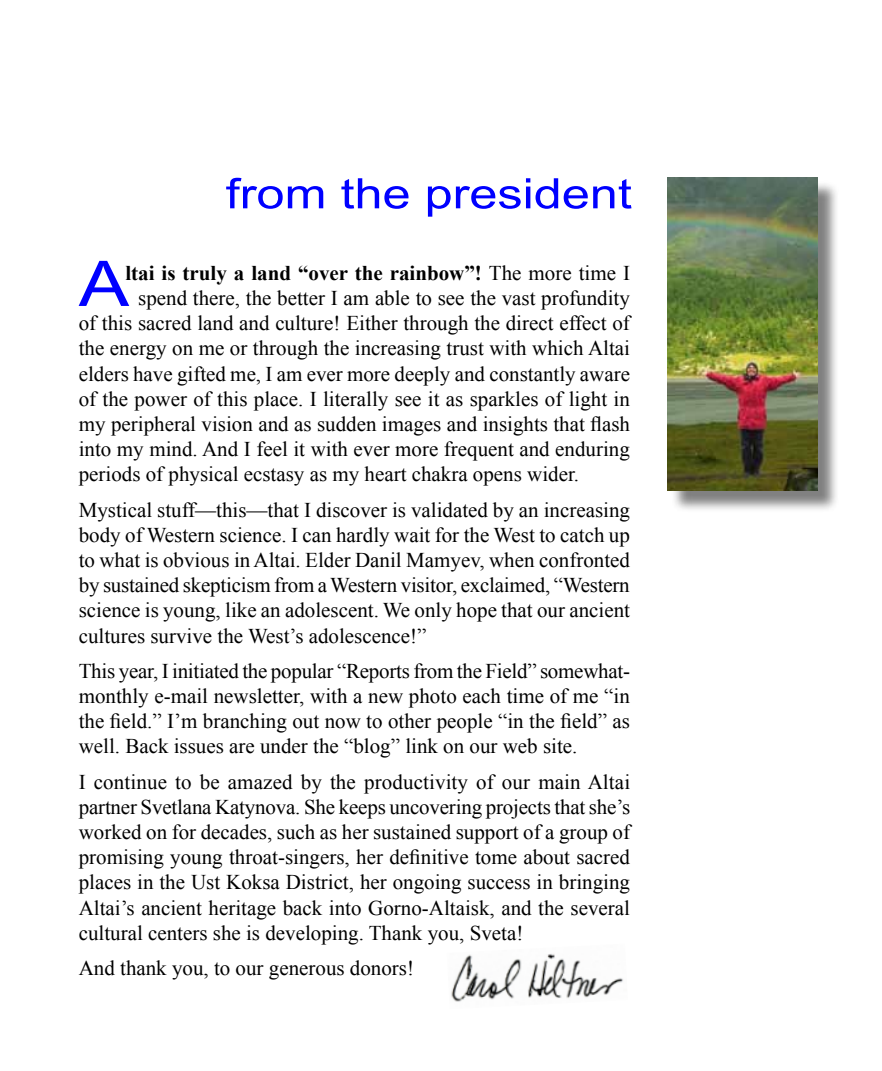
<style>
.page{position:relative;width:882px;height:1071px;background:#fff}
.page>*{position:absolute;margin:0;border:0;box-sizing:border-box;transform-origin:0 0}
.t1{font:63px "Arial";color:#00f;scale:1.2 1}
.t2{font:42px "Arial";color:#00f;scale:1.2 1}
.t3{font:21px/25.2px "Times New Roman";color:#000;text-align:justify}
.t4{font:700 21px "Times New Roman";color:#000}
.s1{font-weight:400}
</style>
<div class="page">
<img style="left:451px;top:954px;width:172px;height:48px">
<div style="left:670px;top:180px;width:170px;height:333px;background:#000;opacity:.5"></div>
<img style="left:668px;top:178px;width:150px;height:313px">
<h2 class="t2" style="left:226px;top:166px;width:340px">from the president</h2>
<h1 class="t1" style="left:79px;top:243px;width:44px">A</h1>
<p class="t4" style="left:125px;top:258px;width:506px">ltai is truly a land “over the rainbow”! <span class="s1">The more time I</span></p>
<p class="t3" style="left:138px;top:285px;width:493px">spend there, the better I am able to see the vast profundity</p>
<p class="t3" style="left:79px;top:310px;width:553px">of this sacred land and culture! Either through the direct effect of</p>
<p class="t3" style="left:79px;top:335px;width:553px">the energy on me or through the increasing trust with which Altai</p>
<p class="t3" style="left:79px;top:361px;width:553px">elders have gifted me, I am ever more deeply and constantly aware</p>
<p class="t3" style="left:79px;top:386px;width:553px">of the power of this place. I literally see it as sparkles of light in</p>
<p class="t3" style="left:79px;top:411px;width:553px">my peripheral vision and as sudden images and insights that flash</p>
<p class="t3" style="left:79px;top:436px;width:553px">into my mind. And I feel it with ever more frequent and enduring</p>
<p class="t3" style="left:79px;top:461px;width:502px">periods of physical ecstasy as my heart chakra opens wider.</p>
<p class="t3" style="left:79px;top:497px;width:553px">Mystical stuff—this—that I discover is validated by an increasing body of Western science. I can hardly wait for the West to catch up to what is obvious in Altai. Elder Danil Mamyev, when confronted by sustained skepticism from a Western visitor, exclaimed, “Western science is young, like an adolescent. We only hope that our ancient cultures survive the West’s adolescence!”</p>
<p class="t3" style="left:79px;top:658px;width:553px">This year, I initiated the popular “Reports from the Field” somewhat&shy;monthly e-mail newsletter, with a new photo each time of me “in the field.” I’m branching out now to other people “in the field” as well. Back issues are under the “blog” link on our web site.</p>
<p class="t3" style="left:79px;top:769px;width:553px">I continue to be amazed by the productivity of our main Altai partner Svetlana Katynova. She keeps uncovering projects that she’s worked on for decades, such as her sustained support of a group of promising young throat-singers, her definitive tome about sacred places in the Ust Koksa District, her ongoing success in bringing Altai’s ancient heritage back into Gorno-Altaisk, and the several cultural centers she is developing. Thank you, Sveta!</p>
<p class="t3" style="left:79px;top:955px;width:337px">And thank you, to our generous donors!</p>
</div>
